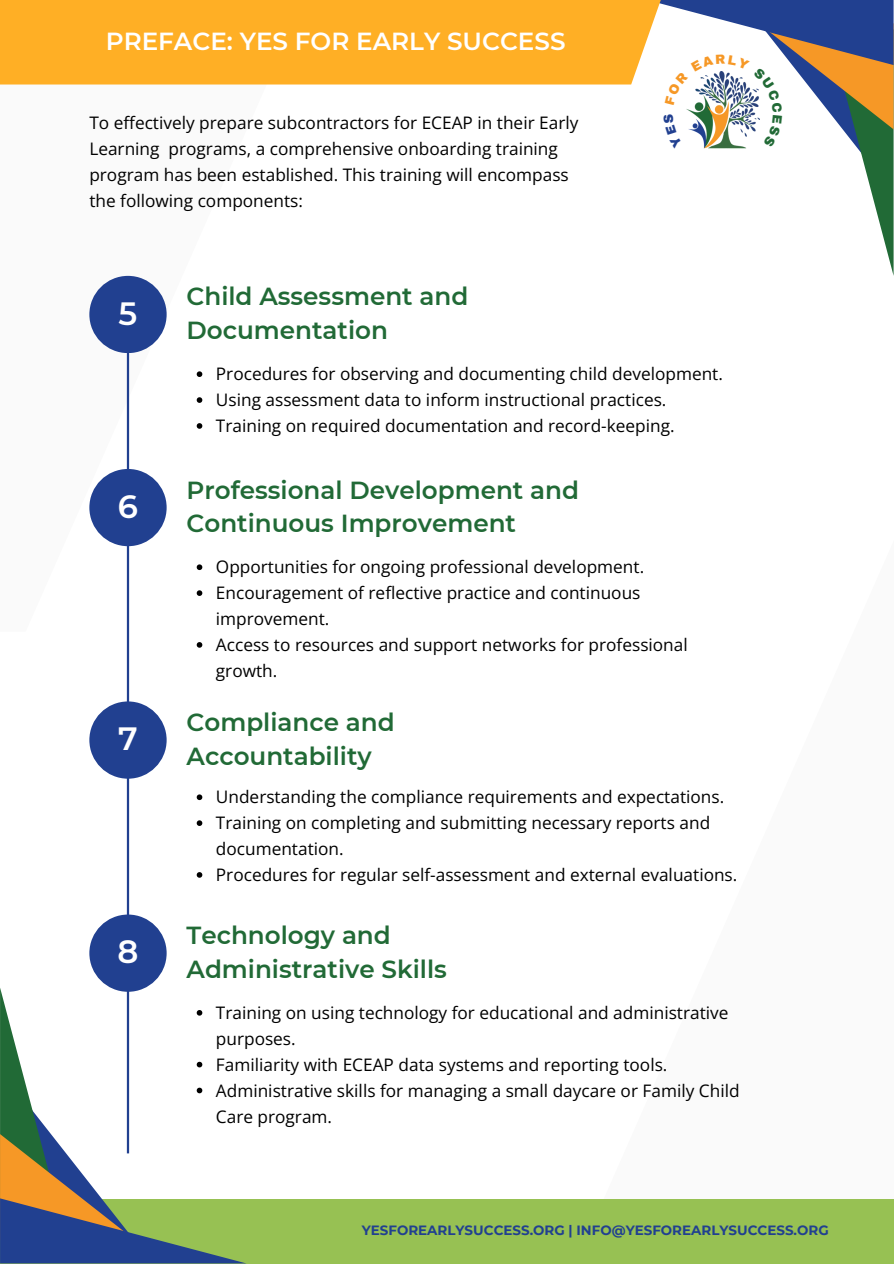
<style>
.page{position:relative;width:894px;height:1264px;background:#fff}
.page>*{position:absolute;margin:0;border:0;box-sizing:border-box;transform-origin:0 0}
.t1{font:600 32.1px "Montserrat";color:#fff}
.t2{font:600 24.6px/33.8px "Montserrat";color:#216a36}
.t3{font:600 24.6px "Montserrat";color:#fff}
.t4{font:17.25px/25.8px "Open Sans";color:#000}
.t5{font:700 13.5px "Montserrat";color:#214090}
</style>
<div class="page">
<hr style="left:127px;top:334px;width:2px;height:157px;background:#214090">
<div style="left:0;top:1199px;width:893px;height:64px;background:#97c153"></div>
<div style="left:89px;top:276px;width:78px;height:77px;background:#214090;border-radius:50%"></div>
<svg style="left:197px;top:371px;width:5px;height:6px"></svg>
<svg style="left:197px;top:397px;width:5px;height:6px"></svg>
<svg style="left:197px;top:423px;width:5px;height:6px"></svg>
<hr style="left:127px;top:527px;width:2px;height:181px;background:#214090">
<div style="left:89px;top:469px;width:78px;height:77px;background:#214090;border-radius:50%"></div>
<svg style="left:197px;top:564px;width:5px;height:6px"></svg>
<svg style="left:197px;top:590px;width:5px;height:6px"></svg>
<svg style="left:197px;top:642px;width:5px;height:5px"></svg>
<hr style="left:127px;top:759px;width:2px;height:160px;background:#214090">
<div style="left:89px;top:701px;width:78px;height:77px;background:#214090;border-radius:50%"></div>
<svg style="left:197px;top:794px;width:5px;height:6px"></svg>
<svg style="left:197px;top:820px;width:5px;height:6px"></svg>
<svg style="left:197px;top:872px;width:5px;height:5px"></svg>
<div style="left:89px;top:914px;width:78px;height:77px;background:#214090;border-radius:50%"></div>
<svg style="left:0;top:987px;width:245px;height:276px"></svg>
<div style="left:0;top:0;width:647px;height:84px;background:#ffaf25"></div>
<svg style="left:647px;top:0;width:246px;height:274px"></svg>
<h2 class="t3" style="left:106px;top:26px;width:461px">PREFACE: YES FOR EARLY SUCCESS</h2>
<p class="t4" style="left:89px;top:109px;width:490px">To effectively prepare subcontractors for ECEAP in their Early Learning programs, a comprehensive onboarding training program has been established. This training will encompass the following components:</p>
<p class="t1" style="left:118px;top:293px;width:20px">5</p>
<p class="t1" style="left:118px;top:486px;width:22px">6</p>
<p class="t1" style="left:118px;top:719px;width:21px">7</p>
<p class="t1" style="left:117px;top:932px;width:22px">8</p>
<h1 class="t2" style="left:186px;top:280px;width:283px">Child Assessment and<br>Documentation</h1>
<p class="t4" style="left:216px;top:361px;width:508px">Procedures for observing and documenting child development.</p>
<p class="t4" style="left:216px;top:386px;width:452px">Using assessment data to inform instructional practices.</p>
<p class="t4" style="left:216px;top:412px;width:460px">Training on required documentation and record-keeping.</p>
<h1 class="t2" style="left:186px;top:473px;width:394px">Professional Development and<br>Continuous Improvement</h1>
<p class="t4" style="left:216px;top:554px;width:429px">Opportunities for ongoing professional development.</p>
<p class="t4" style="left:216px;top:579px;width:426px">Encouragement of reflective practice and continuous improvement.</p>
<p class="t4" style="left:216px;top:631px;width:473px">Access to resources and support networks for professional growth.</p>
<h1 class="t2" style="left:186px;top:705px;width:209px">Compliance and<br>Accountability</h1>
<p class="t4" style="left:216px;top:783px;width:509px">Understanding the compliance requirements and expectations.</p>
<p class="t4" style="left:216px;top:809px;width:495px">Training on completing and submitting necessary reports and documentation.</p>
<p class="t4" style="left:216px;top:861px;width:523px">Procedures for regular self-assessment and external evaluations.</p>
<h1 class="t2" style="left:186px;top:918px;width:262px">Technology and<br>Administrative Skills</h1>
<p class="t4" style="left:216px;top:999px;width:514px">Training on using technology for educational and administrative purposes.</p>
<p class="t4" style="left:216px;top:1051px;width:453px">Familiarity with ECEAP data systems and reporting tools.</p>
<p class="t4" style="left:216px;top:1077px;width:525px">Administrative skills for managing a small daycare or Family Child<br>Care program.</p>
<p class="t5" style="left:361px;top:1221px;width:468px">YESFOREARLYSUCCESS.ORG | INFO@YESFOREARLYSUCCESS.ORG</p>
</div>
